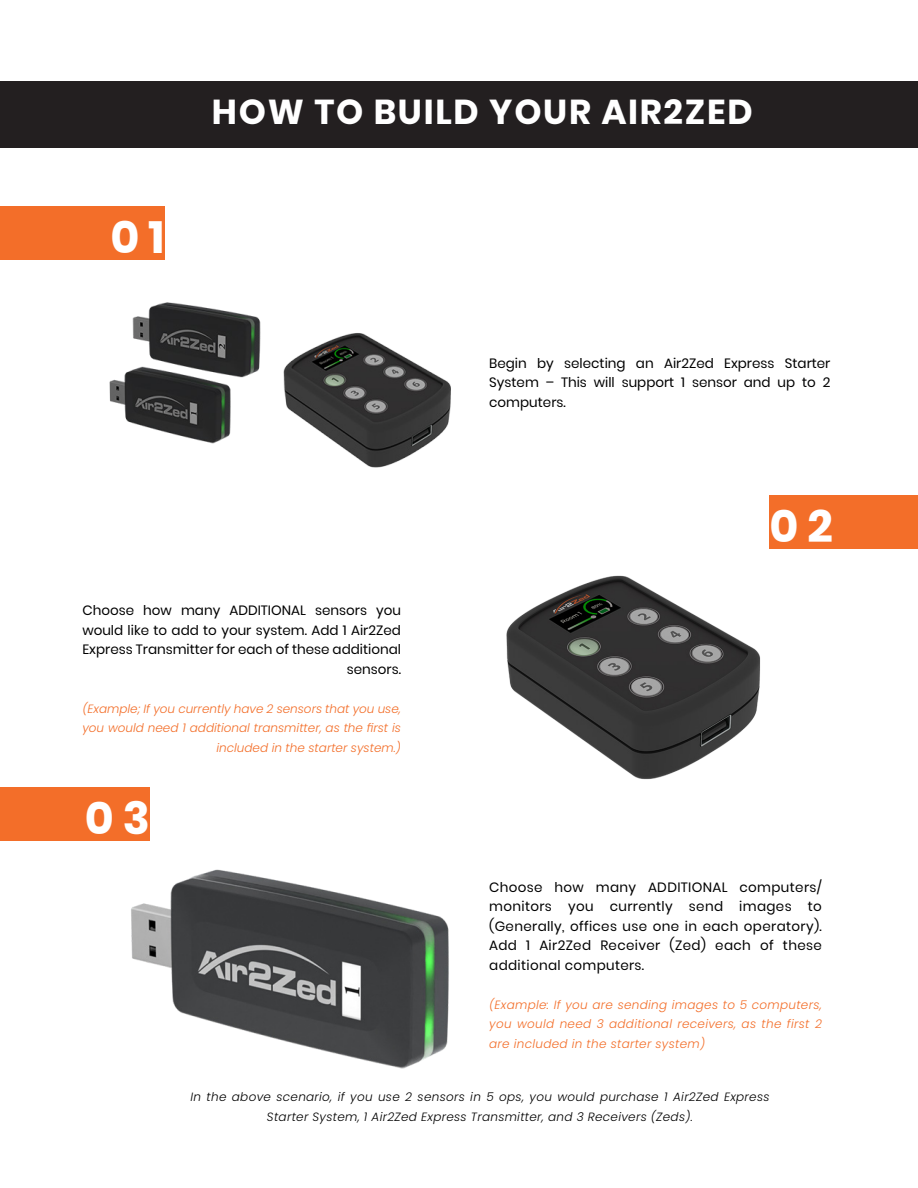
<style>
.page{position:relative;width:918px;height:1188px;background:#fff}
.page>*{position:absolute;margin:0;border:0;box-sizing:border-box;transform-origin:0 0}
.t1{font:700 45px "Poppins";color:#fff}
.t2{font:700 34.5px "Poppins";letter-spacing:.05em;color:#fff}
.t3{font:13.5px/19.5px "Poppins";color:#000;text-align:justify}
.t4{font:italic 300 12px/19.5px "Poppins";color:#f36e29;text-align:right}
.t5{font:italic 300 12px/19.5px "Poppins";letter-spacing:.025em;color:#000;text-align:center}
</style>
<div class="page">
<div style="left:0;top:81px;width:918px;height:67px;background:#231f20"></div>
<div style="left:0;top:206px;width:165px;height:54px;background:#f36e29"></div>
<div style="left:770px;top:495px;width:148px;height:54px;background:#f36e29"></div>
<div style="left:0;top:787px;width:150px;height:54px;background:#f36e29"></div>
<img style="left:109px;top:302px;width:342px;height:166px">
<img style="left:506px;top:575px;width:255px;height:204px">
<img style="left:131px;top:869px;width:318px;height:200px">
<p class="t1" style="left:111px;top:211px;width:56px">01</p>
<p class="t2" style="left:212px;top:92px;width:542px">HOW TO BUILD YOUR AIR2ZED</p>
<p class="t3" style="left:489px;top:353px;width:343px">Begin by selecting an Air2Zed Express Starter System – This will support 1 sensor and up to 2 computers.</p>
<p class="t1" style="left:770px;top:501px;width:65px">02</p>
<p class="t3" style="left:82px;top:601px;width:320px;text-align:right">Choose how many ADDITIONAL sensors you would like to add to your system. Add 1 Air2Zed Express Transmitter for each of these additional sensors.</p>
<p class="t4" style="left:82px;top:699px;width:320px">(Example; If you currently have 2 sensors that you use, you would need 1 additional transmitter, as the first is included in the starter system.)</p>
<p class="t1" style="left:85px;top:792px;width:67px">03</p>
<p class="t3" style="left:489px;top:877px;width:334px">Choose how many ADDITIONAL computers/ monitors you currently send images to (Generally, offices use one in each operatory).<br>Add 1 Air2Zed Receiver (Zed) each of these additional computers.</p>
<p class="t4" style="left:489px;top:995px;width:334px;text-align:justify">(Example: If you are sending images to 5 computers, you would need 3 additional receivers, as the first 2 are included in the starter system)</p>
<p class="t5" style="left:190px;top:1087px;width:581px">In the above scenario, if you use 2 sensors in 5 ops, you would purchase 1 Air2Zed Express<br>Starter System, 1 Air2Zed Express Transmitter, and 3 Receivers (Zeds).</p>
</div>
